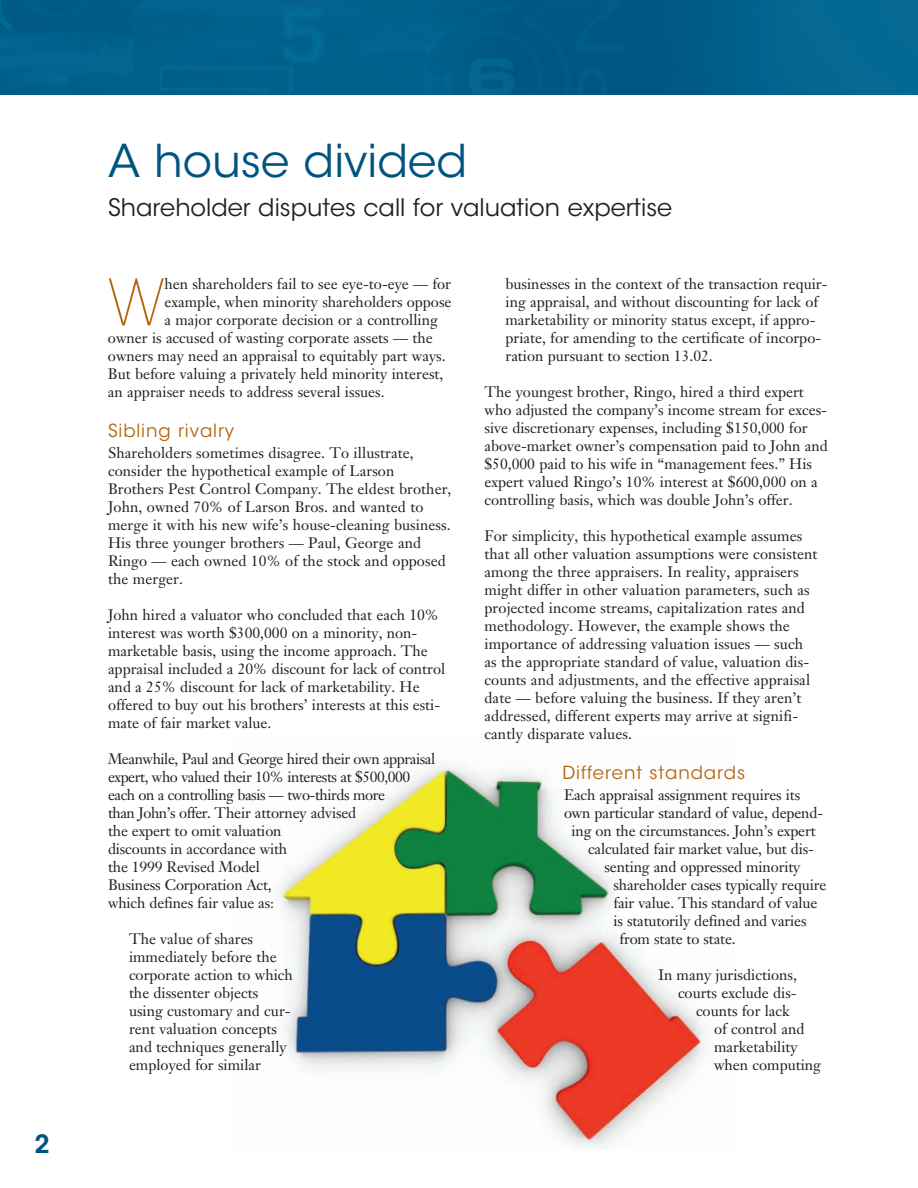
<style>
.page{position:relative;width:918px;height:1188px;background:#fff}
.page>*{position:absolute;margin:0;border:0;box-sizing:border-box;transform-origin:0 0}
.t1{font:200 63.6px "ITC Avant Garde Std";color:#b66512}
.t2{font:45px "ITC Avant Garde Std";color:#005480}
.t3{font:600 25.05px "ITC Avant Garde Std";color:#005480}
.t4{font:24px "ITC Avant Garde Std";color:#231f20}
.t5{font:18px "ITC Avant Garde Std";letter-spacing:.05em;color:#b66512}
.t6{font:15px/18px "Janson Text LT Std";color:#231f20}
</style>
<div class="page">
<img style="left:273px;top:761px;width:433px;height:387px">
<img style="left:0;top:0;width:918px;height:94px">
<h3 class="t3" style="left:34px;top:1128px;width:17px">2</h3>
<h2 class="t2" style="left:108px;top:134px;width:361px">A house divided</h2>
<h3 class="t4" style="left:108px;top:193px;width:566px">Shareholder disputes call for valuation expertise</h3>
<h1 class="t1" style="left:108px;top:265px;width:58px">W</h1>
<p class="t6" style="left:165px;top:275px;width:288px">hen shareholders fail to see eye-to-eye — for</p>
<p class="t6" style="left:165px;top:293px;width:288px">example, when minority shareholders oppose</p>
<p class="t6" style="left:165px;top:311px;width:275px">a major corporate decision or a controlling</p>
<p class="t6" style="left:108px;top:329px;width:326px">owner is accused of wasting corporate assets — the</p>
<p class="t6" style="left:108px;top:347px;width:339px">owners may need an appraisal to equitably part ways.</p>
<p class="t6" style="left:108px;top:365px;width:337px">But before valuing a privately held minority interest,</p>
<p class="t6" style="left:108px;top:383px;width:278px">an appraiser needs to address several issues.</p>
<p class="t5" style="left:108px;top:420px;width:127px">Sibling rivalry</p>
<p class="t6" style="left:108px;top:444px;width:345px">Shareholders sometimes disagree. To illustrate, consider the hypothetical example of Larson Brothers Pest Control Company. The eldest brother, John, owned 70% of Larson Bros. and wanted to merge it with his new wife’s house-cleaning business.<br>His three younger brothers — Paul, George and Ringo — each owned 10% of the stock and opposed the merger.</p>
<p class="t6" style="left:108px;top:606px;width:339px">John hired a valuator who concluded that each 10% interest was worth $300,000 on a minority, non&shy;marketable basis, using the income approach. The appraisal included a 20% discount for lack of control and a 25% discount for lack of marketability. He offered to buy out his brothers’ interests at this esti&shy;mate of fair market value.</p>
<p class="t6" style="left:108px;top:750px;width:329px">Meanwhile, Paul and George hired their own appraisal expert, who valued their 10% interests at $500,000 each on a controlling basis — two-thirds more<br>than John’s offer. Their attorney advised<br>the expert to omit valuation<br>discounts in accordance with<br>the 1999 Revised Model<br>Business Corporation Act,<br>which defines fair value as:</p>
<p class="t6" style="left:129px;top:930px;width:165px">The value of shares immediately before the corporate action to which the dissenter objects using customary and cur&shy;rent valuation concepts and techniques generally employed for similar</p>
<p class="t6" style="left:506px;top:275px;width:324px">businesses in the context of the transaction requir&shy;ing appraisal, and without discounting for lack of marketability or minority status except, if appro&shy;priate, for amending to the certificate of incorpo&shy;ration pursuant to section 13.02.</p>
<p class="t6" style="left:484px;top:383px;width:345px">The youngest brother, Ringo, hired a third expert who adjusted the company’s income stream for exces&shy;sive discretionary expenses, including $150,000 for above-market owner’s compensation paid to John and $50,000 paid to his wife in “management fees.” His expert valued Ringo’s 10% interest at $600,000 on a controlling basis, which was double John’s offer.</p>
<p class="t6" style="left:484px;top:527px;width:335px">For simplicity, this hypothetical example assumes that all other valuation assumptions were consistent among the three appraisers. In reality, appraisers might differ in other valuation parameters, such as projected income streams, capitalization rates and methodology. However, the example shows the importance of addressing valuation issues — such as the appropriate standard of value, valuation dis&shy;counts and adjustments, and the effective appraisal date — before valuing the business. If they aren’t addressed, different experts may arrive at signifi&shy;cantly disparate values.</p>
<p class="t5" style="left:562px;top:762px;width:184px">Different standards</p>
<p class="t6" style="left:564px;top:786px;width:238px">Each appraisal assignment requires its</p>
<p class="t6" style="left:564px;top:804px;width:261px">own particular standard of value, depend-</p>
<p class="t6" style="left:572px;top:822px;width:246px">ing on the circumstances. John’s expert</p>
<p class="t6" style="left:588px;top:840px;width:228px">calculated fair market value, but dis-</p>
<p class="t6" style="left:604px;top:858px;width:197px">senting and oppressed minority</p>
<p class="t6" style="left:614px;top:876px;width:214px">shareholder cases typically require</p>
<p class="t6" style="left:614px;top:894px;width:205px">fair value. This standard of value</p>
<p class="t6" style="left:614px;top:912px;width:195px">is statutorily defined and varies</p>
<p class="t6" style="left:620px;top:930px;width:118px">from state to state.</p>
<p class="t6" style="left:658px;top:966px;width:140px">In many jurisdictions,</p>
<p class="t6" style="left:678px;top:984px;width:120px">courts exclude dis-</p>
<p class="t6" style="left:696px;top:1002px;width:95px">counts for lack</p>
<p class="t6" style="left:714px;top:1020px;width:92px">of control and</p>
<p class="t6" style="left:714px;top:1038px;width:85px">marketability</p>
<p class="t6" style="left:714px;top:1056px;width:109px">when computing</p>
</div>
